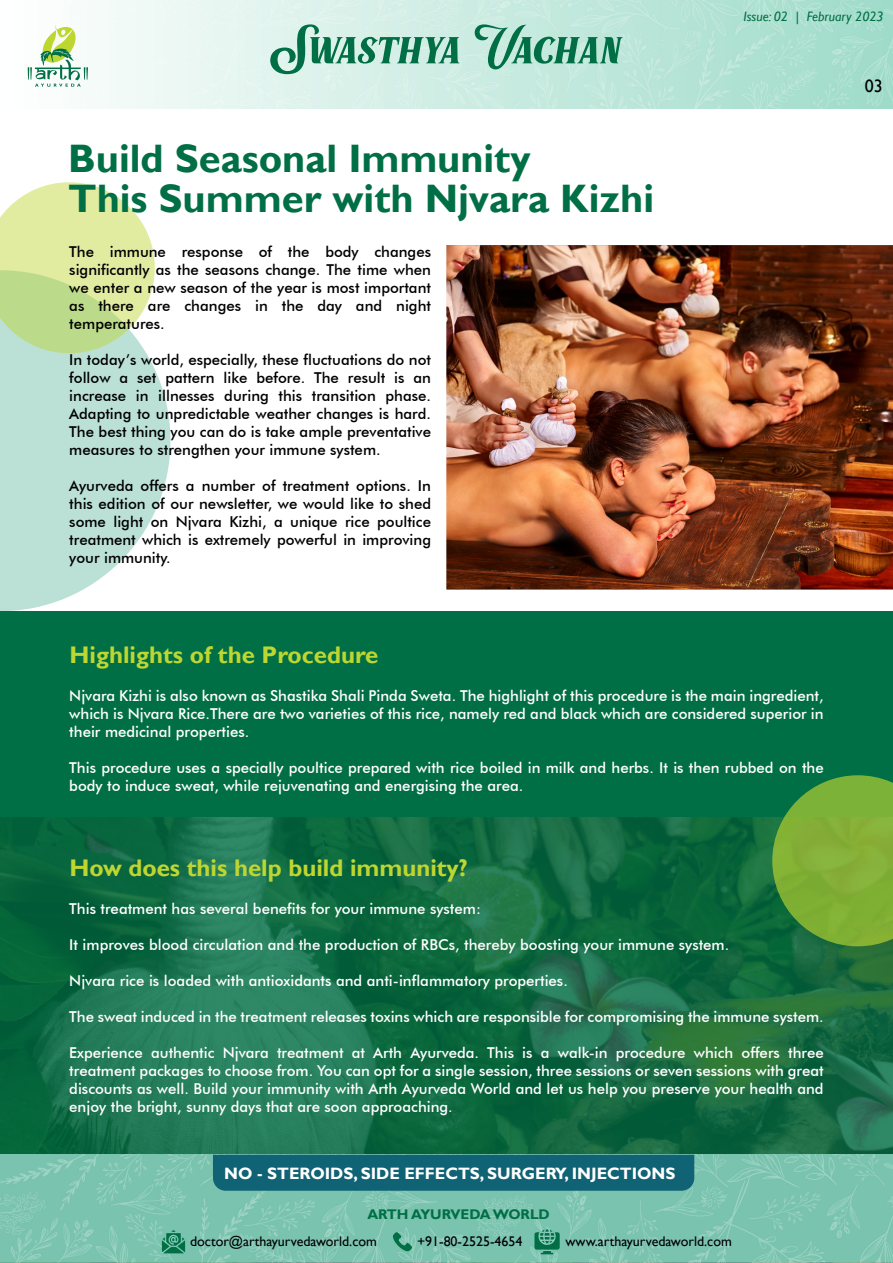
<style>
.page{position:relative;width:893px;height:1263px;background:#fff}
.page>*{position:absolute;margin:0;border:0;box-sizing:border-box;transform-origin:0 0}
.t1{font:52.5px "Marons";color:#006f45}
.t2{font:700 39.75px/39.8px "Gill Sans";color:#006f45}
.t3{font:700 24px "Gill Sans";color:#bed630}
.t4{font:18px "Gill Sans";color:#000}
.t5{font:700 16.5px "Gill Sans";color:#fff}
.t6{font:500 15px/18px "Futura BT";color:#fff;text-align:justify}
.t7{font:500 15px/18px "Futura BT";color:#000;text-align:justify}
.t8{font:13.95px "Gill Sans";color:#000}
.t9{font:700 13.95px "Gill Sans";color:#006f45}
.t10{font:italic 13.65px "Gill Sans";color:#006f45}
</style>
<div class="page">
<img style="left:27px;top:0;width:866px;height:108px">
<svg style="left:28px;top:24px;width:60px;height:63px"></svg>
<img style="left:446px;top:245px;width:447px;height:300px">
<img style="left:0;top:545px;width:893px;height:610px">
<img style="left:0;top:1155px;width:893px;height:108px">
<div style="left:213px;top:1155px;width:481px;height:36px;background:#106275"></div>
<svg style="left:534px;top:1229px;width:26px;height:25px"></svg>
<svg style="left:393px;top:1232px;width:19px;height:19px"></svg>
<svg style="left:162px;top:1230px;width:23px;height:23px"></svg>
<svg style="left:0;top:353px;width:170px;height:258px;background:#c4e5db"></svg>
<svg style="left:0;top:182px;width:155px;height:171px;background:#d8e9a8"></svg>
<div style="left:0;top:611px;width:893px;height:205px;background:#006f45"></div>
<div style="left:0;top:816px;width:893px;height:338px;background:#006f45;opacity:.8"></div>
<svg style="left:772px;top:775px;width:121px;height:171px;background:#6da437"></svg>
<h1 class="t1" style="left:272px;top:24px;width:351px">SwasthyaVachan</h1>
<h2 class="t2" style="left:68px;top:143px;width:587px">Build Seasonal Immunity<br>This Summer with Njvara Kizhi</h2>
<p class="t7" style="left:69px;top:244px;width:363px">The immune response of the body changes significantly as the seasons change. The time when we enter a new season of the year is most important as there are changes in the day and night temperatures.</p>
<p class="t7" style="left:69px;top:352px;width:363px">In today’s world, especially, these fluctuations do not follow a set pattern like before. The result is an increase in illnesses during this transition phase.<br>Adapting to unpredictable weather changes is hard.<br>The best thing you can do is take ample preventative measures to strengthen your immune system.</p>
<p class="t7" style="left:69px;top:478px;width:363px">Ayurveda offers a number of treatment options. In this edition of our newsletter, we would like to shed some light on Njvara Kizhi, a unique rice poultice treatment which is extremely powerful in improving your immunity.</p>
<p class="t10" style="left:743px;top:11px;width:142px">Issue: 02 | February 2023</p>
<p class="t4" style="left:865px;top:80px;width:20px">03</p>
<h3 class="t3" style="left:70px;top:647px;width:310px">Highlights of the Procedure</h3>
<p class="t6" style="left:69px;top:688px;width:756px">Njvara Kizhi is also known as Shastika Shali Pinda Sweta. The highlight of this procedure is the main ingredient, which is Njvara Rice.There are two varieties of this rice, namely red and black which are considered superior in their medicinal properties.</p>
<p class="t6" style="left:69px;top:760px;width:756px">This procedure uses a specially poultice prepared with rice boiled in milk and herbs. It is then rubbed on the body to induce sweat, while rejuvenating and energising the area.</p>
<h3 class="t3" style="left:70px;top:860px;width:400px">How does this help build immunity?</h3>
<p class="t6" style="left:69px;top:901px;width:413px">This treatment has several benefits for your immune system:</p>
<p class="t6" style="left:69px;top:937px;width:661px">It improves blood circulation and the production of RBCs, thereby boosting your immune system.</p>
<p class="t6" style="left:69px;top:973px;width:500px">Njvara rice is loaded with antioxidants and anti-inflammatory properties.</p>
<p class="t6" style="left:69px;top:1009px;width:756px">The sweat induced in the treatment releases toxins which are responsible for compromising the immune system.</p>
<p class="t6" style="left:69px;top:1045px;width:756px">Experience authentic Njvara treatment at Arth Ayurveda. This is a walk-in procedure which offers three treatment packages to choose from. You can opt for a single session, three sessions or seven sessions with great discounts as well. Build your immunity with Arth Ayurveda World and let us help you preserve your health and enjoy the bright, sunny days that are soon approaching.</p>
<p class="t5" style="left:224px;top:1168px;width:453px">NO - STEROIDS, SIDE EFFECTS, SURGERY, INJECTIONS</p>
<p class="t9" style="left:367px;top:1209px;width:184px">ARTH AYURVEDAWORLD</p>
<p class="t8" style="left:190px;top:1236px;width:188px">doctor@arthayurvedaworld.com</p>
<p class="t8" style="left:417px;top:1236px;width:107px">+91-80-2525-4654</p>
<p class="t8" style="left:566px;top:1236px;width:168px">www.arthayurvedaworld.com</p>
</div>
